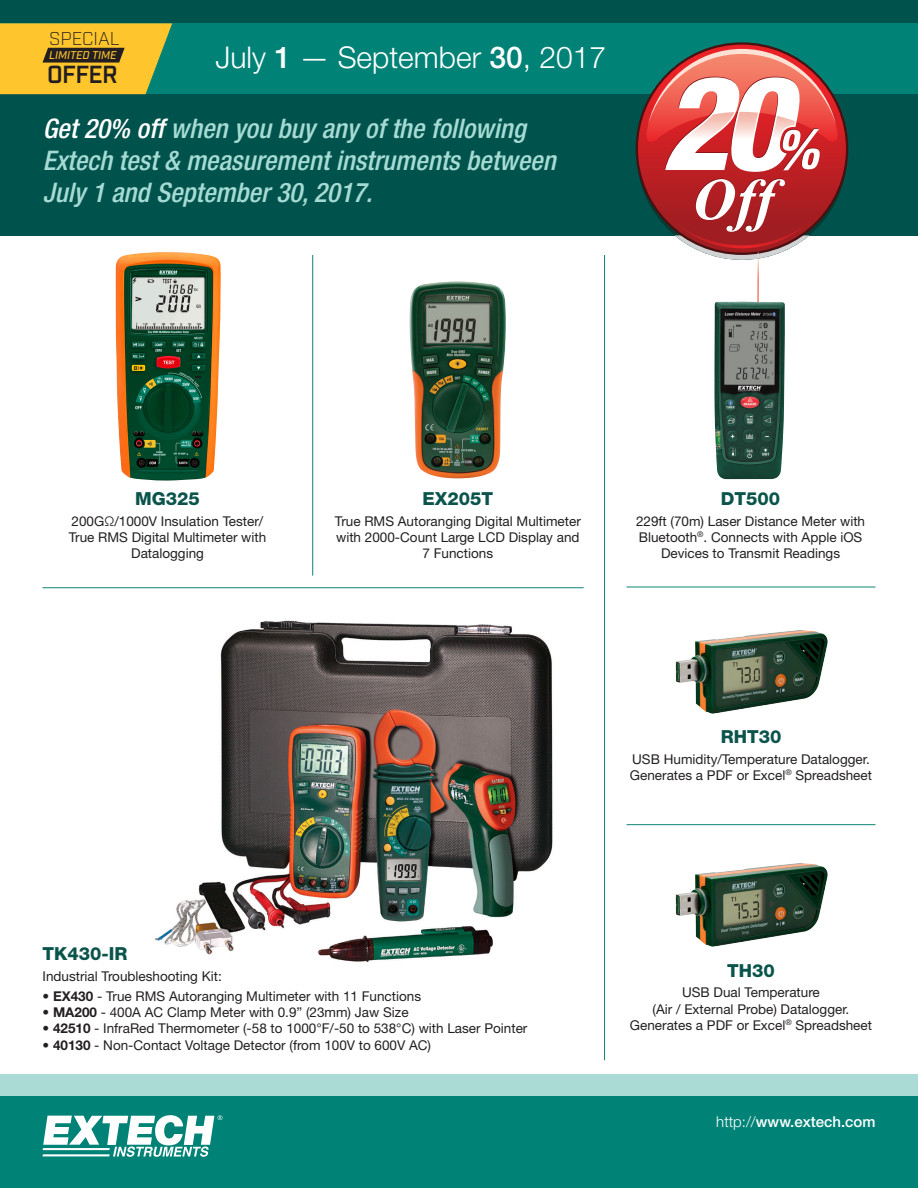
<style>
.page{position:relative;width:918px;height:1188px;background:#fff}
.page>*{position:absolute;margin:0;border:0;box-sizing:border-box;transform-origin:0 0}
.t1{font:300 30px "Helvetica Neue LT";color:#fff}
.t2{font:italic 500 condensed 27px/32.4px "Helvetica Neue LT";color:#a6dbd4}
.t3{font:600 24px "Industry";letter-spacing:-.03em;color:#231f20}
.t4{font:800 18px "Helvetica Neue LT";color:#0b544c}
.t5{font:300 18px "Industry";color:#231f20}
.t6{font:500 15px "Helvetica Neue LT";color:#fff}
.t7{font:13.5px/16.2px "Helvetica Neue LT";color:#231f20;text-align:center}
.t8{font:italic 500 10.95px "Industry";color:#ffc52d}
.s1{font-weight:500}
.s2{color:#fff}
.s3{font-weight:700}
.s4{font-weight:300}
</style>
<div class="page">
<img style="left:155px;top:620px;width:398px;height:342px">
<div style="left:0;top:1074px;width:918px;height:41px;background:#aadcd5"></div>
<div style="left:0;top:0;width:918px;height:235px;background:#00534c"></div>
<div style="left:0;top:23px;width:918px;height:71px;background:#008376"></div>
<div style="left:0;top:1096px;width:918px;height:92px;background:#008376"></div>
<svg style="left:0;top:23px;width:172px;height:71px;background:#d5b031"></svg>
<svg style="left:43px;top:1115px;width:180px;height:42px"></svg>
<svg style="left:637px;top:44px;width:210px;height:210px;background:#b21d21"></svg>
<svg style="left:673px;top:178px;width:138px;height:78px;background:#b95356"></svg>
<svg style="left:646px;top:49px;width:192px;height:123px;background:#d08984"></svg>
<hr style="left:43px;top:587px;width:541px;height:1px;background:#0e8475">
<hr style="left:627px;top:587px;width:248px;height:1px;background:#0e8475">
<hr style="left:627px;top:824px;width:248px;height:1px;background:#0e8475">
<hr style="left:604px;top:255px;width:1px;height:805px;background:#0e8475">
<hr style="left:312px;top:255px;width:1px;height:321px;background:#0e8475">
<img style="left:116px;top:252px;width:105px;height:229px">
<img style="left:409px;top:282px;width:97px;height:196px">
<img style="left:714px;top:251px;width:71px;height:228px">
<img style="left:675px;top:630px;width:153px;height:84px">
<img style="left:675px;top:863px;width:153px;height:84px">
<p class="t5" style="left:49px;top:28px;width:72px">SPECIAL</p>
<p class="t8" style="left:49px;top:48px;width:69px">LIMITED TIME</p>
<p class="t3" style="left:47px;top:60px;width:72px">OFFER</p>
<p class="t1" style="left:216px;top:39px;width:392px">July <span class="s1">1</span> — September <span class="s1">30</span>, 2017</p>
<p class="t2" style="left:43px;top:112px;width:514px"><span class="s2">Get 20% off</span> when you buy any of the following<br>Extech test &amp; measurement instruments between<br>July 1 and September 30, 2017.</p>
<p class="t4" style="left:135px;top:488px;width:66px">MG325</p>
<p class="t7" style="left:69px;top:512px;width:199px">200GΩ/1000V Insulation Tester/<br>True RMS Digital Multimeter with<br>Datalogging</p>
<p class="t4" style="left:423px;top:488px;width:72px">EX205T</p>
<p class="t7" style="left:335px;top:512px;width:248px">True RMS Autoranging Digital Multimeter with 2000-Count Large LCD Display and<br>7 Functions</p>
<p class="t4" style="left:721px;top:488px;width:61px">DT500</p>
<p class="t7" style="left:636px;top:512px;width:231px">229ft (70m) Laser Distance Meter with<br>Bluetooth<sup>®</sup>. Connects with Apple iOS<br>Devices to Transmit Readings</p>
<p class="t4" style="left:43px;top:943px;width:87px">TK430-IR</p>
<p class="t7" style="left:43px;top:968px;width:181px">Industrial Troubleshooting Kit:</p>
<p class="t7" style="left:43px;top:988px;width:380px">• <span class="s3">EX430</span> - True RMS Autoranging Multimeter with 11 Functions</p>
<p class="t7" style="left:43px;top:1004px;width:368px">• <span class="s3">MA200</span> - 400A AC Clamp Meter with 0.9” (23mm) Jaw Size</p>
<p class="t7" style="left:43px;top:1020px;width:486px">• <span class="s3">42510</span> - InfraRed Thermometer (-58 to 1000°F/-50 to 538°C) with Laser Pointer</p>
<p class="t7" style="left:43px;top:1037px;width:390px">• <span class="s3">40130</span> - Non-Contact Voltage Detector (from 100V to 600V AC)</p>
<p class="t4" style="left:721px;top:726px;width:62px">RHT30</p>
<p class="t7" style="left:630px;top:751px;width:244px;text-align:left">USB Humidity/Temperature Datalogger.<br>Generates a PDF or Excel<sup>®</sup> Spreadsheet</p>
<p class="t4" style="left:727px;top:960px;width:49px">TH30</p>
<p class="t7" style="left:630px;top:984px;width:244px">USB Dual Temperature<br>(Air / External Probe) Datalogger.<br>Generates a PDF or Excel<sup>®</sup> Spreadsheet</p>
<p class="t6" style="left:716px;top:1113px;width:161px"><span class="s4">http://</span>www.extech.com</p>
</div>
